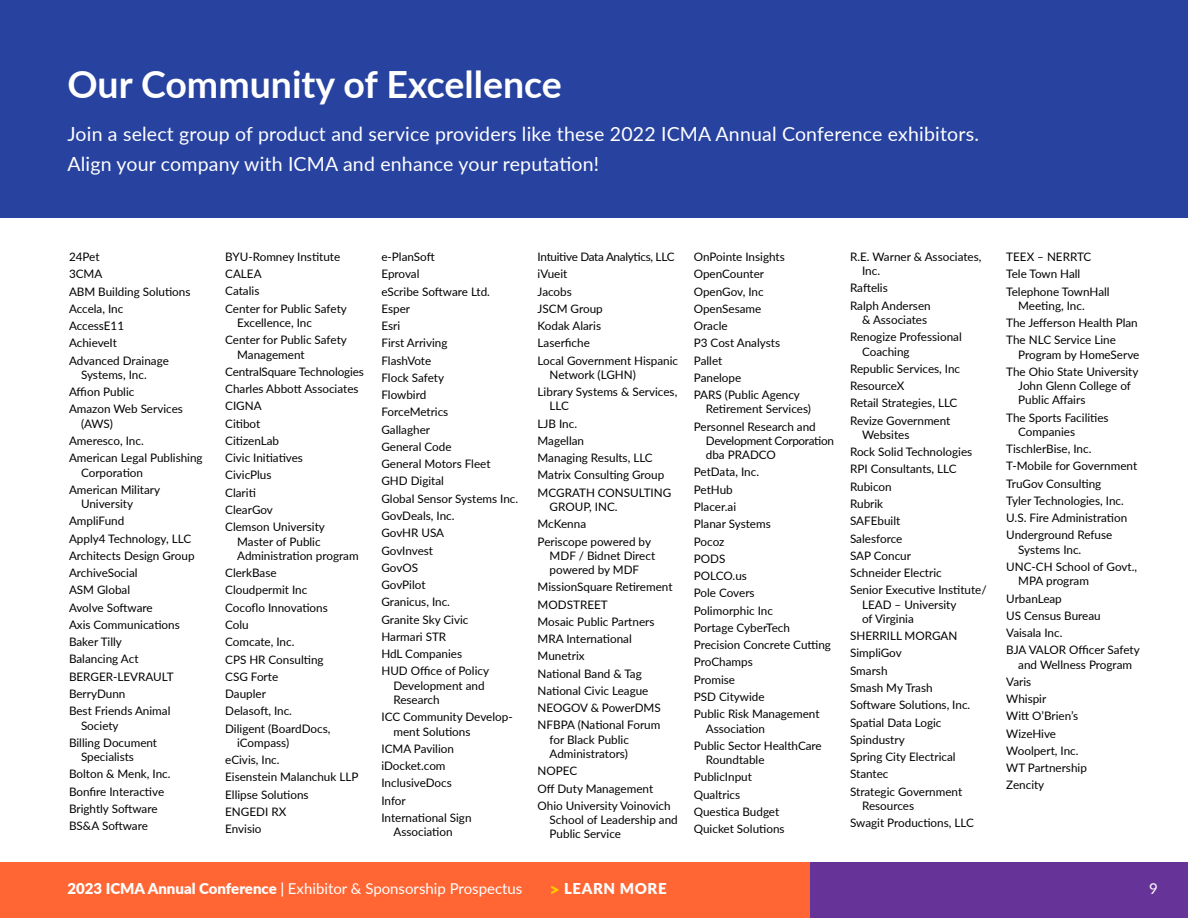
<style>
.page{position:relative;width:1188px;height:918px;background:#fff}
.page>*{position:absolute;margin:0;border:0;box-sizing:border-box;transform-origin:0 0}
.t1{font:700 37.5px "Lato";color:#fff}
.t2{font:19.5px/30px "Lato";letter-spacing:.01em;color:#fff}
.t3{font:15px "Lato";color:#fff}
.t4{font:900 15px "Lato";letter-spacing:.04em;color:#fff}
.t5{font:11.7px/17.2px "Lato";color:#000}
.t6{font:11.7px/14.2px "Lato";letter-spacing:-.025em;color:#000}
.s1{font-weight:900}
.s2{font-weight:600}
.s3{font-size:18px;color:#fc0}
</style>
<div class="page">
<div style="left:0;top:863px;width:810px;height:55px;background:#f63"></div>
<div style="left:810px;top:863px;width:378px;height:55px;background:#639"></div>
<div style="left:0;top:0;width:1188px;height:217px;background:#2842a0"></div>
<h1 class="t1" style="left:68px;top:56px;width:496px">Our Community of Excellence</h1>
<h2 class="t2" style="left:68px;top:118px;width:913px">Join a select group of product and service providers like these 2022 ICMA Annual Conference exhibitors.<br>Align your company with ICMA and enhance your reputation!</h2>
<p class="t5" style="left:69px;top:248px;width:123px">24Pet<br>3CMA<br>ABM Building Solutions<br>Accela, Inc<br>AccessE11<br>AchieveIt<br>Advanced Drainage</p>
<p class="t5" style="left:69px;top:366px;width:116px;text-indent:12px">Systems, Inc.<br>Affion Public<br>Amazon Web Services</p>
<p class="t5" style="left:69px;top:414px;width:135px;text-indent:12px">(AWS)<br>Ameresco, Inc.<br>American Legal Publishing</p>
<p class="t5" style="left:69px;top:463px;width:93px;text-align:center">Corporation<br>American Military</p>
<p class="t5" style="left:69px;top:495px;width:127px;text-indent:12px">University<br>AmpliFund<br>Apply4 Technology, LLC<br>Architects Design Group<br>ArchiveSocial<br>ASM Global<br>Avolve Software<br>Axis Communications<br>Baker Tilly<br>Balancing Act<br>BERGER-LEVRAULT<br>BerryDunn<br>Best Friends Animal</p>
<p class="t5" style="left:69px;top:716px;width:90px;text-indent:12px">Society<br>Billing Document</p>
<p class="t5" style="left:69px;top:748px;width:103px;text-indent:12px">Specialists<br>Bolton &amp; Menk, Inc.<br>Bonfire Interactive<br>Brightly Software<br>BS&amp;A Software</p>
<p class="t5" style="left:225px;top:248px;width:123px">BYU-Romney Institute<br>CALEA<br>Catalis<br>Center for Public Safety</p>
<p class="t5" style="left:225px;top:314px;width:123px;text-indent:12px">Excellence, Inc<br>Center for Public Safety</p>
<p class="t5" style="left:225px;top:345px;width:140px;text-indent:12px">Management<br>CentralSquare Technologies<br>Charles Abbott Associates<br>CIGNA<br>Citibot<br>CitizenLab<br>Civic Initiatives<br>CivicPlus<br>Clariti<br>ClearGov<br>Clemson University</p>
<p class="t5" style="left:237px;top:534px;width:123px;line-height:14.2px">Master of Public<br>Administration program</p>
<p class="t5" style="left:225px;top:564px;width:107px">ClerkBase<br>Cloudpermit Inc<br>Cocoflo Innovations<br>Colu<br>Comcate, Inc.<br>CPS HR Consulting<br>CSG Forte<br>Daupler<br>Delasoft, Inc.<br>Diligent (BoardDocs,</p>
<p class="t5" style="left:225px;top:733px;width:135px;text-indent:12px">iCompass)<br>eCivis, Inc.<br>Eisenstein Malanchuk LLP<br>Ellipse Solutions<br>ENGEDI RX<br>Envisio</p>
<p class="t5" style="left:381px;top:248px;width:138px">e-PlanSoft<br>Eproval<br>eScribe Software Ltd.<br>Esper<br>Esri<br>First Arriving<br>FlashVote<br>Flock Safety<br>Flowbird<br>ForceMetrics<br>Gallagher<br>General Code<br>General Motors Fleet<br>GHD Digital<br>Global Sensor Systems Inc.<br>GovDeals, Inc.<br>GovHR USA<br>GovInvest<br>GovOS<br>GovPilot<br>Granicus, Inc.<br>Granite Sky Civic<br>Harmari STR<br>HdL Companies<br>HUD Office of Policy</p>
<p class="t5" style="left:393px;top:678px;width:93px;line-height:14.2px">Development and<br>Research</p>
<p class="t5" style="left:393px;top:709px;width:121px;line-height:14.4px;text-indent:-12px">ICC Community Develop&shy;ment Solutions</p>
<p class="t5" style="left:381px;top:740px;width:92px">ICMA Pavilion iDocket.com<br>InclusiveDocs<br>Infor<br>International Sign</p>
<p class="t5" style="left:393px;top:823px;width:61px">Association</p>
<p class="t5" style="left:538px;top:248px;width:142px">Intuitive Data Analytics, LLC iVueit<br>Jacobs<br>JSCM Group<br>Kodak Alaris<br>Laserfiche<br>Local Government Hispanic</p>
<p class="t5" style="left:538px;top:366px;width:141px;text-indent:12px">Network (LGHN)<br>Library Systems &amp; Services,</p>
<p class="t5" style="left:538px;top:397px;width:135px;text-indent:12px">LLC<br>LJB Inc.<br>Magellan<br>Managing Results, LLC<br>Matrix Consulting Group<br>MCGRATH CONSULTING</p>
<p class="t5" style="left:538px;top:498px;width:115px;text-indent:12px">GROUP, INC.<br>McKenna<br>Periscope powered by</p>
<p class="t5" style="left:550px;top:548px;width:107px;line-height:14.2px">MDF / Bidnet Direct powered by MDF</p>
<p class="t5" style="left:538px;top:578px;width:136px">MissionSquare Retirement<br>MODSTREET<br>Mosaic Public Partners<br>MRA International<br>Munetrix<br>National Band &amp; Tag<br>National Civic League<br>NEOGOV &amp; PowerDMS<br>NFBPA (National Forum</p>
<p class="t5" style="left:550px;top:732px;width:81px;line-height:14.2px">for Black Public<br>Administrators)</p>
<p class="t5" style="left:538px;top:762px;width:135px">NOPEC<br>Off Duty Management<br>Ohio University Voinovich</p>
<p class="t5" style="left:550px;top:812px;width:130px;line-height:14.2px">School of Leadership and<br>Public Service</p>
<p class="t5" style="left:694px;top:248px;width:108px">OnPointe Insights<br>OpenCounter<br>OpenGov, Inc<br>OpenSesame<br>Oracle<br>P3 Cost Analysts<br>Pallet<br>Panelope<br>PARS (Public Agency</p>
<p class="t5" style="left:694px;top:400px;width:124px;text-indent:12px">Retirement Services)<br>Personnel Research and</p>
<p class="t6" style="left:706px;top:433px;width:130px">Development Corporation dba PRADCO</p>
<p class="t5" style="left:694px;top:463px;width:139px">PetData, Inc.<br>PetHub<br>Placer.ai<br>Planar Systems<br>Pocoz<br>PODS<br>POLCO.us<br>Pole Covers<br>Polimorphic Inc<br>Portage CyberTech<br>Precision Concrete Cutting<br>ProChamps<br>Promise<br>PSD Citywide<br>Public Risk Management</p>
<p class="t5" style="left:694px;top:719px;width:129px;text-indent:12px">Association<br>Public Sector HealthCare</p>
<p class="t5" style="left:694px;top:751px;width:92px;text-indent:12px">Roundtable<br>PublicInput<br>Qualtrics<br>Questica Budget<br>Quicket Solutions</p>
<p class="t5" style="left:862px;top:249px;width:121px;line-height:14.2px;text-indent:-12px">R.E. Warner &amp; Associates,<br>Inc.</p>
<p class="t5" style="left:850px;top:279px;width:82px">Raftelis<br>Ralph Andersen</p>
<p class="t5" style="left:850px;top:311px;width:113px;text-indent:12px">&amp; Associates<br>Renogize Professional</p>
<p class="t5" style="left:850px;top:342px;width:112px;text-indent:12px">Coaching<br>Republic Services, Inc<br>ResourceX<br>Retail Strategies, LLC<br>Revize Government</p>
<p class="t5" style="left:850px;top:426px;width:138px;text-indent:12px">Websites<br>Rock Solid Technologies<br>RPI Consultants, LLC<br>Rubicon<br>Rubrik<br>SAFEbuilt<br>Salesforce<br>SAP Concur<br>Schneider Electric<br>Senior Executive Institute/</p>
<p class="t5" style="left:862px;top:597px;width:96px;line-height:14.2px">LEAD – University of Virginia</p>
<p class="t5" style="left:850px;top:627px;width:122px">SHERRILL MORGAN<br>SimpliGov<br>Smarsh<br>Smash My Trash<br>Software Solutions, Inc.<br>Spatial Data Logic<br>Spindustry<br>Spring City Electrical<br>Stantec<br>Strategic Government</p>
<p class="t5" style="left:850px;top:797px;width:125px;text-indent:12px">Resources<br>Swagit Productions, LLC</p>
<p class="t5" style="left:1006px;top:248px;width:105px">TEEX – NERRTC<br>Tele Town Hall<br>Telephone TownHall</p>
<p class="t5" style="left:1006px;top:296px;width:133px;text-indent:12px">Meeting, Inc.<br>The Jefferson Health Plan<br>The NLC Service Line</p>
<p class="t5" style="left:1006px;top:345px;width:135px;text-align:right">Program by HomeServe<br>The Ohio State University</p>
<p class="t5" style="left:1018px;top:378px;width:114px;line-height:14.2px">John Glenn College of<br>Public Affairs</p>
<p class="t5" style="left:1018px;top:410px;width:92px;line-height:14.2px;text-indent:-12px">The Sports Facilities<br>Companies</p>
<p class="t5" style="left:1006px;top:440px;width:132px">TischlerBise, Inc.<br>T-Mobile for Government<br>TruGov Consulting<br>Tyler Technologies, Inc.<br>U.S. Fire Administration<br>Underground Refuse</p>
<p class="t5" style="left:1006px;top:540px;width:132px;text-indent:12px">Systems Inc.<br>UNC-CH School of Govt.,</p>
<p class="t5" style="left:1006px;top:572px;width:135px;text-indent:12px">MPA program<br>UrbanLeap<br>US Census Bureau<br>Vaisala Inc.<br>BJA VALOR Officer Safety</p>
<p class="t5" style="left:1006px;top:655px;width:127px;text-indent:12px">and Wellness Program<br>Varis<br>Whispir<br>Witt O’Brien’s<br>WizeHive<br>Woolpert, Inc.<br>WT Partnership<br>Zencity</p>
<p class="t3" style="left:68px;top:878px;width:456px"><span class="s1">2023 ICMA Annual Conference</span> <span class="s2">|</span> Exhibitor &amp; Sponsorship Prospectus</p>
<p class="t4" style="left:549px;top:878px;width:119px"><span class="s3">&gt;</span> LEARN MORE</p>
<p class="t3" style="left:1149px;top:878px;width:10px">9</p>
</div>
